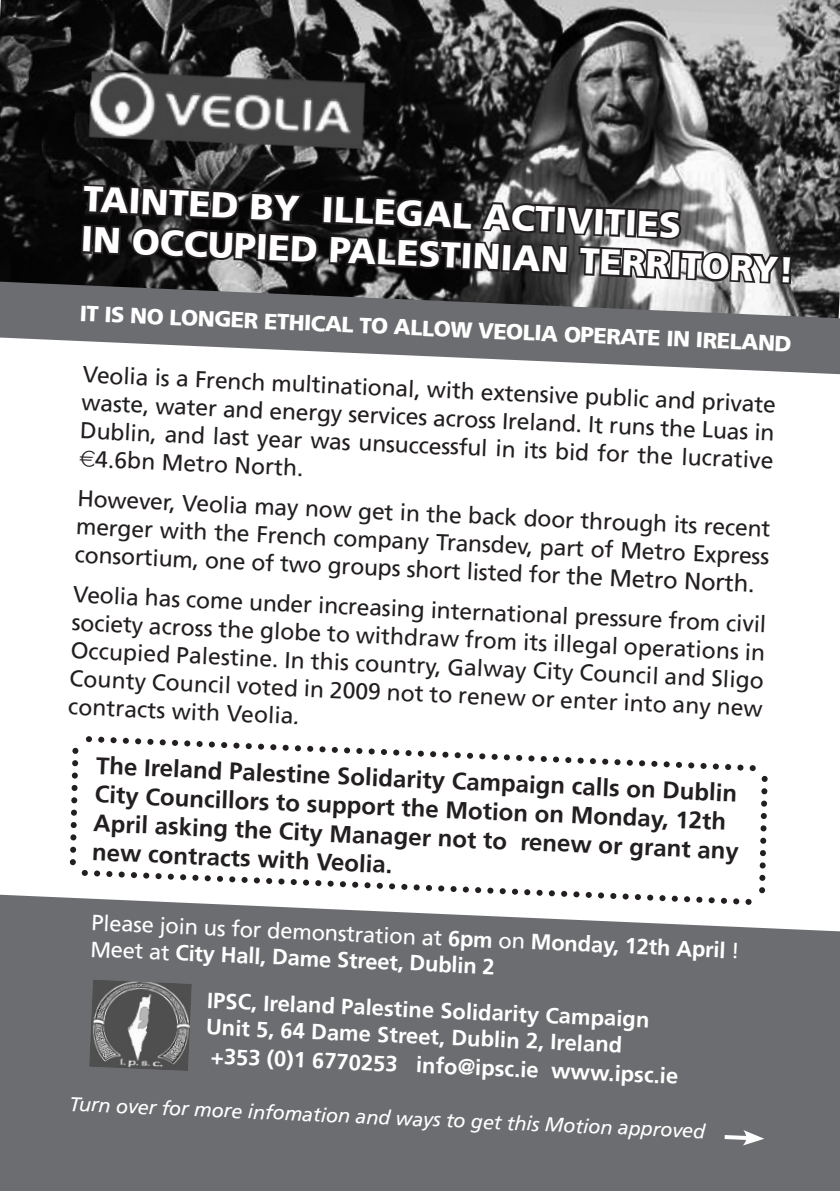
<style>
.page{position:relative;width:840px;height:1191px;background:#fff}
.page>*{position:absolute;margin:0;border:0;box-sizing:border-box;transform-origin:0 0}
.t1{font:900 36px/40.6px "Frutiger";color:#fff}
.t2{font:700 24px/28.4px "Frutiger";color:#231f20}
.t3{font:23px/26.6px "Frutiger";color:#231f20}
.t4{font:700 22px/26.6px "Frutiger";color:#fff}
.t5{font:900 22px "Frutiger";color:#fff}
.t6{font:italic 20px "Frutiger";color:#fff}
.s1{font-family:"Logofont Euro"}
.s2{font-size:24px}
.s3{font-style:italic}
.s4{font-weight:400}
</style>
<div class="page">
<img style="left:0;top:0;width:839px;height:281px">
<div style="left:0;top:894px;width:839px;height:297px;background:#6c6d70"></div>
<svg style="left:0;top:281px;width:839px;height:94px;fill:#6c6d70"></svg>
<svg style="left:79px;top:165px;width:715px;height:121px;background:#3f3d3e"></svg>
<svg style="left:64px;top:736px;width:709px;height:172px"></svg>
<svg style="left:720px;top:1130px;width:44px;height:16px"></svg>
<img style="left:89px;top:979px;width:103px;height:92px">
<svg style="left:733px;top:942px;width:3px;height:16px"></svg>
<h1 class="t1" style="left:83px;top:181px;width:715px;rotate:2deg">TAINTED BY ILLEGAL ACTIVITIES<br>IN OCCUPIED PALESTINIAN TERRITORY!</h1>
<p class="t5" style="left:80px;top:303px;width:713px;rotate:2deg">IT IS NO LONGER ETHICAL TO ALLOW VEOLIA OPERATE IN IRELAND</p>
<p class="t3" style="left:82px;top:364px;width:695px;rotate:2deg">Veolia is a French multinational, with extensive public and private waste, water and energy services across Ireland.<br>Dublin</p>
<p class="t3" style="left:588px;top:412px;width:188px;rotate:2deg">It runs the Luas in</p>
<p class="t3" style="left:151px;top:422px;width:440px;rotate:2deg">, and last year was unsuccessful in its bid</p>
<p class="t3" style="left:79px;top:446px;width:226px;rotate:2deg"><span class="s1">E</span>4.6bn Metro North.</p>
<p class="t3" style="left:597px;top:440px;width:178px;rotate:2deg">for the lucrative</p>
<p class="t3" style="left:77px;top:487px;width:695px;line-height:27.6px;text-align:justify;rotate:2deg">However, Veolia may now get in the back door through its recent merger with the French company Transdev, part of Metro Express consortium, one of two groups short listed for <span class="s2">the Metro North.</span></p>
<p class="t3" style="left:73px;top:584px;width:695px;rotate:2deg">Veolia has come under increasing international pressure from civil society across the globe to withdraw from its illegal op<br>Occupied Palestin</p>
<p class="t3" style="left:652px;top:635px;width:115px;rotate:2deg">erations in</p>
<p class="t3" style="left:259px;top:647px;width:506px;rotate:2deg">e. In this country, Galway City Council and Sligo</p>
<p class="t3" style="left:70px;top:668px;width:695px;rotate:2deg">County Council voted in 2009 not to renew or enter into any new</p>
<p class="t3" style="left:69px;top:694px;width:233px;rotate:2deg">contracts with Veolia<span class="s3">.</span></p>
<p class="t2" style="left:96px;top:754px;width:647px;rotate:2deg">The Ireland Palestine Solidarity Campaign calls on Dublin City Councillors to support the Motion on Monday, 12th April asking the City Manager not to renew or grant any new contracts with Veolia.</p>
<p class="t4" style="left:92px;top:910px;width:636px;rotate:2deg"><span class="s4">Please join us for demonstration at</span> 6pm <span class="s4">on</span> Monday, 12th April<br><span class="s4">Meet at</span> City Hall, Dame Street, Dublin 2</p>
<p class="t4" style="left:207px;top:989px;width:444px;rotate:2deg">IPSC, Ireland Palestine Solidarity Campaign<br>Unit 5, 64 Dame Street, Dublin 2, Ireland</p>
<p class="t4" style="left:211px;top:1044px;width:469px;rotate:2deg">+353 (0)1 6770253 info@ipsc.ie www.ipsc.ie</p>
<p class="t6" style="left:70px;top:1094px;width:637px;rotate:2deg">Turn over for more infomation and ways to get this Motion approved</p>
</div>
